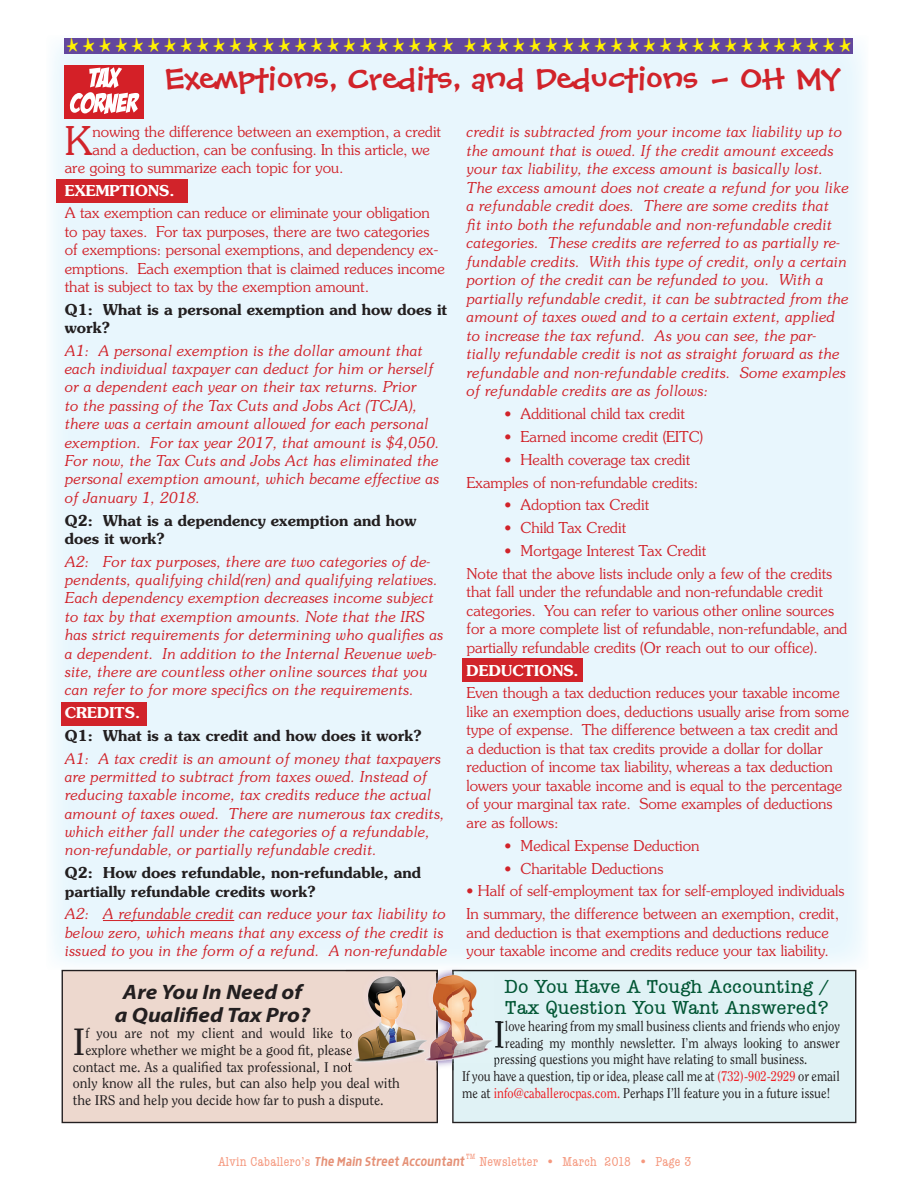
<style>
.page{position:relative;width:918px;height:1188px;background:#fff}
.page>*{position:absolute;margin:0;border:0;box-sizing:border-box;transform-origin:0 0}
.t1{font:300 39.6px "Souvenir Greek";color:#d1232a}
.t2{font:37.8px "Clearface";color:#231f20;scale:.89 1}
.t3{font:37.8px "Clearface";color:#231f20}
.t4{font:30px "FM Black Cherry Moon BT Alt";color:#d1232a}
.t5{font:italic 700 20.85px/22.5px "Myriad Pro";color:#231f20;text-align:center;scale:1.1 1}
.t6{font:condensed 19.5px/21px "American Typewriter";color:#053;scale:1.25 1}
.t7{font:italic 300 15px/18.5px "Souvenir";color:#d1232a}
.t8{font:300 15px/18.5px "Souvenir Greek";color:#d1232a}
.t9{font:600 15px/18.5px "Souvenir";color:#231f20}
.t10{font:italic 15px "Morl";letter-spacing:-.005em;color:#e59177;scale:.9 1}
.t11{font:600 15px "Souvenir";color:#fff}
.t12{font:13.95px "Clearface";color:#231f20;scale:.89 1}
.t13{font:13.95px "Clearface";color:#231f20}
.t14{font:condensed 13.5px "American Typewriter";letter-spacing:.025em;color:#f5987e}
.t15{font:condensed 7.8px "American Typewriter";color:#f5987e}
.s1{color:#ee1d23}
.s2{font-family:"American Typewriter";font-style:normal;font-stretch:condensed;font-size:13.5px;color:#f5987e}
</style>
<div class="page">
<div style="left:53px;top:38px;width:810px;height:932px;background:#e8f6fd"></div>
<div style="left:62px;top:970px;width:376px;height:153px;background:#edd8ce"></div>
<div style="left:452px;top:970px;width:404px;height:153px;background:#e0f2f5"></div>
<img style="left:346px;top:966px;width:154px;height:101px">
<img style="left:346px;top:971px;width:91px;height:99px">
<img style="left:453px;top:971px;width:47px;height:99px">
<img style="left:495px;top:1021px;width:5px;height:27px">
<svg style="left:494px;top:1054px;width:6px;height:13px"></svg>
<svg style="left:346px;top:1028px;width:6px;height:42px"></svg>
<img style="left:352px;top:973px;width:100px;height:89px">
<img style="left:452px;top:973px;width:42px;height:89px">
<div style="left:65px;top:65px;width:79px;height:53px;background:#d42027"></div>
<svg style="left:70px;top:67px;width:69px;height:47px"></svg>
<div style="left:65px;top:38px;width:788px;height:16px;background:#63479d"></div>
<div style="left:56px;top:179px;width:132px;height:23px;background:#d1232a"></div>
<div style="left:61px;top:702px;width:86px;height:23px;background:#d1232a"></div>
<div style="left:462px;top:659px;width:121px;height:23px;background:#d1232a"></div>
<hr style="left:103px;top:920px;width:131px;height:1px;background:#d1232a">
<h3 class="t4" style="left:164px;top:60px;width:678px">Exemptions, Credits, and Deductions – OH MY</h3>
<h1 class="t1" style="left:65px;top:118px;width:29px">K</h1>
<p class="t8" style="left:93px;top:122px;width:350px">nowing the difference between an exemption, a credit</p>
<p class="t8" style="left:93px;top:140px;width:339px">and a deduction, can be confusing. In this article, we</p>
<p class="t8" style="left:65px;top:159px;width:280px">are going to summarize each topic for you.</p>
<p class="t11" style="left:65px;top:181px;width:111px">EXEMPTIONS.</p>
<p class="t8" style="left:65px;top:204px;width:382px">A tax exemption can reduce or eliminate your obligation to pay taxes. For tax purposes, there are two categories of exemptions: personal exemptions, and dependency ex&shy;emptions. Each exemption that is claimed reduces income that is subject to tax by the exemption amount.</p>
<p class="t9" style="left:65px;top:300px;width:384px">Q1: What is a personal exemption and how does it work?</p>
<p class="t7" style="left:65px;top:341px;width:377px">A1: A personal exemption is the dollar amount that each individual taxpayer can deduct for him or herself or a dependent each year on their tax returns. Prior<br>to the passing of the Tax Cuts and Jobs Act (TCJA), there was a certain amount allowed for each personal exemption. For tax year 2017, that amount is $4,050.<br>For now, the Tax Cuts and Jobs Act has eliminated the personal exemption amount, which became effective as of January 1, 2018.</p>
<p class="t9" style="left:65px;top:511px;width:353px">Q2: What is a dependency exemption and how does it work?</p>
<p class="t7" style="left:65px;top:552px;width:380px">A2: For tax purposes, there are two categories of de&shy;pendents, qualifying child(ren) and qualifying relatives.<br>Each dependency exemption decreases income subject to tax by that exemption amounts. Note that the IRS has strict requirements for determining who qualifies as a dependent. In addition to the Internal Revenue web&shy;site, there are countless other online sources that you can refer to for more specifics on the requirements.</p>
<p class="t11" style="left:65px;top:703px;width:77px">CREDITS.</p>
<p class="t9" style="left:65px;top:726px;width:358px">Q1: What is a tax credit and how does it work?</p>
<p class="t7" style="left:65px;top:749px;width:381px">A1: A tax credit is an amount of money that taxpayers are permitted to subtract from taxes owed. Instead of reducing taxable income, tax credits reduce the actual amount of taxes owed. There are numerous tax credits, which either fall under the categories of a refundable, non-refundable, or partially refundable credit.</p>
<p class="t9" style="left:65px;top:864px;width:358px">Q2: How does refundable, non-refundable, and partially refundable credits work?</p>
<p class="t7" style="left:65px;top:905px;width:384px">A2: A refundable credit can reduce your tax liability to below zero, which means that any excess of the credit is issued to you in the form of a refund. A non-refundable</p>
<h3 class="t5" style="left:115px;top:981px;width:179px">Are You In Need of a Qualified Tax Pro?</h3>
<h2 class="t3" style="left:73px;top:1019px;width:14px">I</h2>
<p class="t13" style="left:85px;top:1025px;width:268px">f you are not my client and would like to</p>
<p class="t13" style="left:85px;top:1042px;width:268px">explore whether we might be a good fit, please</p>
<p class="t13" style="left:73px;top:1059px;width:281px">contact me. As a qualified tax professional, I not</p>
<p class="t13" style="left:73px;top:1075px;width:329px">only know all the rules, but can also help you deal with</p>
<p class="t13" style="left:73px;top:1092px;width:312px">the IRS and help you decide how far to push a dispute.</p>
<p class="t7" style="left:467px;top:123px;width:384px">credit is subtracted from your income tax liability up to the amount that is owed. If the credit amount exceeds your tax liability, the excess amount is basically lost.<br>The excess amount does not create a refund for you like a refundable credit does. There are some credits that<br>fit into both the refundable and non-refundable credit categories. These credits are referred to as partially re&shy;fundable credits. With this type of credit, only a certain portion of the credit can be refunded to you. With a partially refundable credit, it can be subtracted from the amount of taxes owed and to a certain extent, applied to increase the tax refund. As you can see, the par&shy;tially refundable credit is not as straight forward as the refundable and non-refundable credits. Some examples of refundable credits are as follows:</p>
<p class="t8" style="left:504px;top:405px;width:182px">• Additional child tax credit</p>
<p class="t8" style="left:504px;top:428px;width:200px">• Earned income credit (EITC)</p>
<p class="t8" style="left:467px;top:448px;width:233px;line-height:22.8px;text-indent:38px">• Health coverage tax credit<br>Examples of non-refundable credits:</p>
<p class="t8" style="left:504px;top:496px;width:146px">• Adoption tax Credit</p>
<p class="t8" style="left:504px;top:519px;width:123px">• Child Tax Credit</p>
<p class="t8" style="left:467px;top:540px;width:367px;line-height:22.8px;text-indent:38px">• Mortgage Interest Tax Credit<br>Note that the above lists include only a few of the credits</p>
<p class="t8" style="left:467px;top:583px;width:382px">that fall under the refundable and non-refundable credit categories. You can refer to various other online sources for a more complete list of refundable, non-refundable, and partially refundable credits (Or reach out to our office).</p>
<p class="t11" style="left:467px;top:661px;width:114px">DEDUCTIONS.</p>
<p class="t8" style="left:467px;top:684px;width:384px">Even though a tax deduction reduces your taxable income like an exemption does, deductions usually arise from some type of expense. The difference between a tax credit and a deduction is that tax credits provide a dollar for dollar reduction of income tax liability, whereas a tax deduction lowers your taxable income and is equal to the percentage of your marginal tax rate. Some examples of deductions are as follows:</p>
<p class="t8" style="left:504px;top:836px;width:197px">• Medical Expense Deduction</p>
<p class="t8" style="left:504px;top:859px;width:161px">• Charitable Deductions</p>
<p class="t8" style="left:467px;top:880px;width:379px;line-height:22.8px">• Half of self-employment tax for self-employed individuals<br>In summary, the difference between an exemption, credit,</p>
<p class="t8" style="left:467px;top:923px;width:364px">and deduction is that exemptions and deductions reduce your taxable income and credits reduce your tax liability.</p>
<h3 class="t6" style="left:504px;top:976px;width:262px">Do You Have A Tough Accounting /<br>Tax Question You Want Answered?</h3>
<h2 class="t2" style="left:494px;top:1012px;width:14px">I</h2>
<p class="t12" style="left:505px;top:1018px;width:378px">love hearing from my small business clients and friends who enjoy</p>
<p class="t12" style="left:505px;top:1034px;width:378px">reading my monthly newsletter. I’m always looking to answer</p>
<p class="t12" style="left:494px;top:1051px;width:354px">pressing questions you might have relating to small business.</p>
<p class="t12" style="left:462px;top:1068px;width:426px">If you have a question, tip or idea, please call me at <span class="s1">(732)-902-2929</span> or email</p>
<p class="t12" style="left:462px;top:1085px;width:415px">me at <span class="s1">info@caballerocpas.com.</span> Perhaps I’ll feature you in a future issue!</p>
<p class="t15" style="left:466px;top:1152px;width:11px">TM</p>
<p class="t10" style="left:218px;top:1154px;width:275px"><span class="s2">Alvin Caballero’s</span> The Main Street Accountant</p>
<p class="t14" style="left:479px;top:1155px;width:213px">Newsletter • March 2018 • Page 3</p>
</div>
